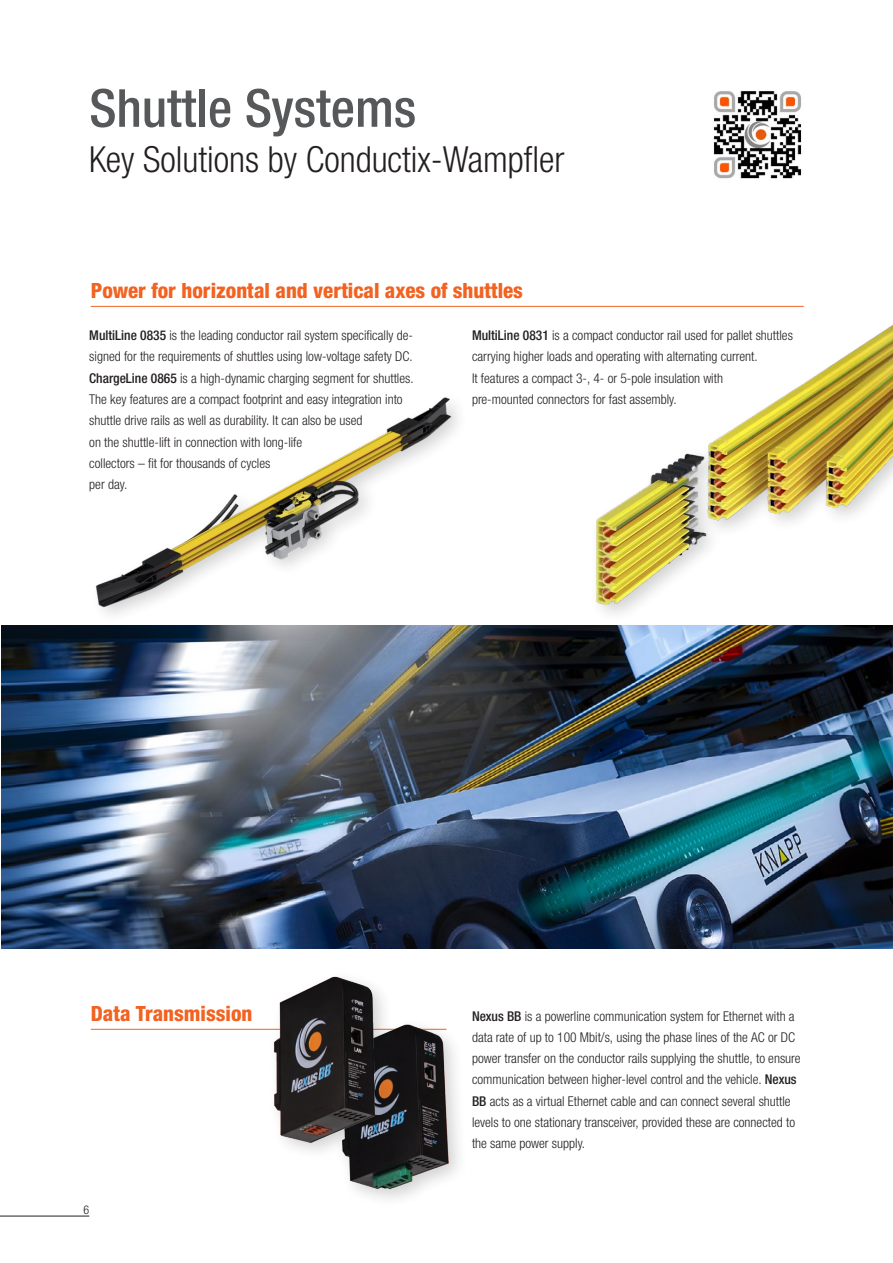
<style>
.page{position:relative;width:893px;height:1263px;background:#fff}
.page>*{position:absolute;margin:0;border:0;box-sizing:border-box;transform-origin:0 0}
.A-Hauptüberschrift{font:500 condensed 52.5px "Helvetica Neue LTW1 G";color:#57585a}
.A-Hauptüberschrift-2{font:300 condensed 36px "Helvetica Neue LTW1 G";color:#231f20}
.t1{font:800 condensed 21px "Helvetica Neue LTW1 G";color:#f26221}
.Fließtext_Standard_1{font:300 condensed 13.5px/21.3px "Helvetica Neue LTW1 G";color:#231f20}
.t2{font:300 condensed 12px "Helvetica Neue LTW1 G";color:#231f20}
.s1{font-weight:500}
</style>
<div class="page">
<img style="left:597px;top:325px;width:296px;height:279px">
<hr style="left:91px;top:306px;width:713px;height:1px;background:#f26221">
<hr style="left:91px;top:1029px;width:355px;height:1px;background:#f26221">
<img style="left:2px;top:625px;width:891px;height:324px">
<img style="left:344px;top:1024px;width:115px;height:175px">
<img style="left:251px;top:976px;width:142px;height:179px">
<img style="left:713px;top:91px;width:89px;height:88px">
<img style="left:47px;top:397px;width:454px;height:256px">
<hr style="left:0;top:1216px;width:89px;height:1px;background:#231f20">
<p class="A-Hauptüberschrift" style="left:89px;top:76px;width:328px">Shuttle Systems</p>
<p class="A-Hauptüberschrift-2" style="left:89px;top:138px;width:477px">Key Solutions by Conductix-Wampfler</p>
<h3 class="t1" style="left:91px;top:277px;width:434px">Power for horizontal and vertical axes of shuttles</h3>
<p class="Fließtext_Standard_1" style="left:89px;top:325px;width:326px"><span class="s1">MultiLine 0835</span> is the leading conductor rail system specifically de&shy;signed for the requirements of shuttles using low-voltage safety DC.<br><span class="s1">ChargeLine 0865</span> is a high-dynamic charging segment for shuttles.<br>The key features are a compact footprint and easy integration into shuttle drive rails as well as durability. It can also be used<br>on the shuttle-lift in connection with long-life<br>collectors – fit for thousands of cycles<br>per day.</p>
<p class="Fließtext_Standard_1" style="left:472px;top:325px;width:322px"><span class="s1">MultiLine 0831</span> is a compact conductor rail used for pallet shuttles carrying higher loads and operating with alternating current.<br>It features a compact 3-, 4- or 5-pole insulation with</p>
<p class="Fließtext_Standard_1" style="left:472px;top:389px;width:206px">pre-mounted connectors for fast assembly.</p>
<h3 class="t1" style="left:91px;top:1000px;width:163px">Data Transmission</h3>
<p class="t2" style="left:84px;top:1203px;width:7px">6</p>
<p class="Fließtext_Standard_1" style="left:472px;top:1005px;width:330px"><span class="s1">Nexus BB</span> is a powerline communication system for Ethernet with a data rate of up to 100 Mbit/s, using the phase lines of the AC or DC power transfer on the conductor rails supplying the shuttle, to ensure communication between higher-level control and the vehicle. <span class="s1">Nexus BB</span> acts as a virtual Ethernet cable and can connect several shuttle levels to one stationary transceiver, provided these are connected to the same power supply.</p>
</div>
